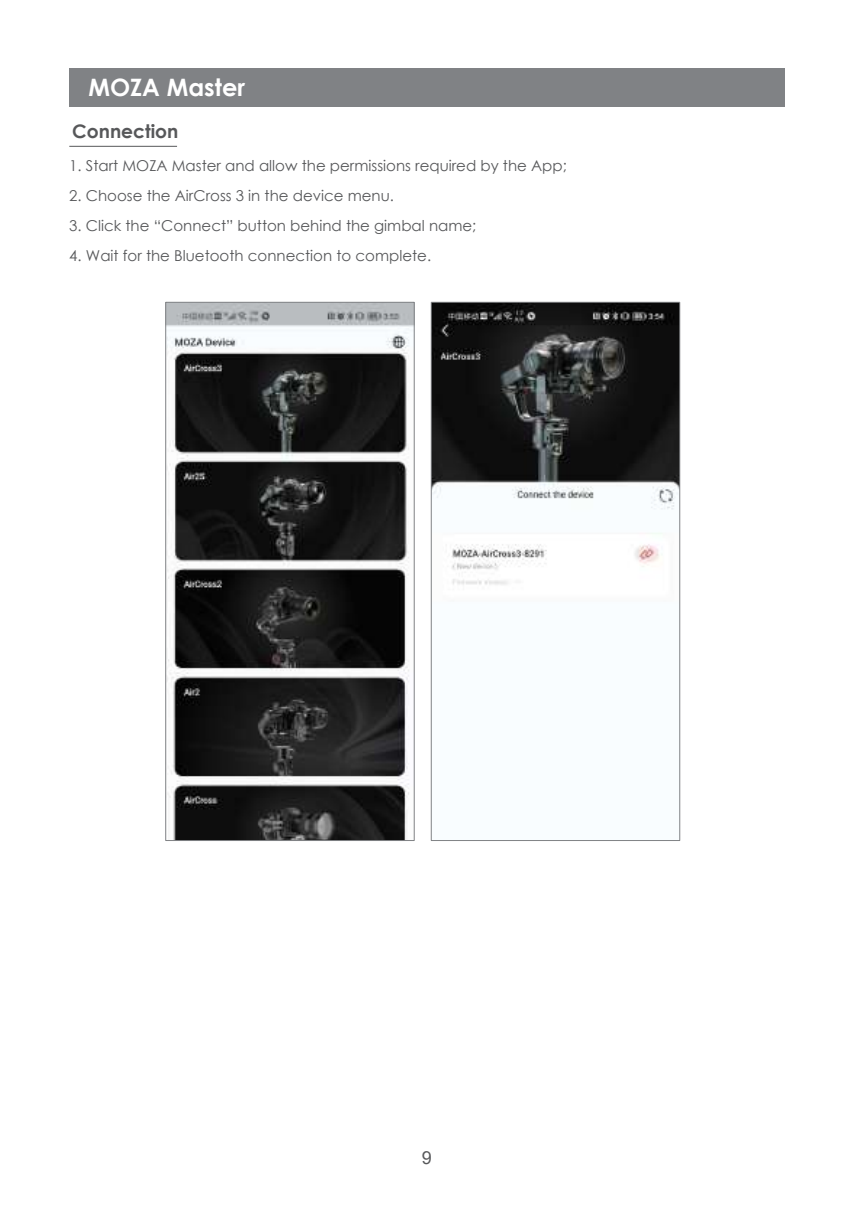
<style>
.page{position:relative;width:854px;height:1211px;background:#fff}
.page>*{position:absolute;margin:0;border:0;box-sizing:border-box;transform-origin:0 0}
.t1{font:700 24px "Century Gothic";color:#fff}
.t2{font:700 18.6px "Century Gothic";color:#57585a}
.t3{font:18px "Arial";color:#57585a}
.t4{font:15px "Century Gothic";color:#57585a}
</style>
<div class="page">
<div style="left:69px;top:68px;width:715px;height:39px;background:#808285"></div>
<hr style="left:69px;top:146px;width:108px;height:1px;background:#57585a">
<img style="left:167px;top:304px;width:245px;height:535px">
<img style="left:433px;top:304px;width:245px;height:281px">
<div style="left:165px;top:302px;width:249px;height:539px;border:1px solid #808285"></div>
<div style="left:431px;top:302px;width:249px;height:539px;border:1px solid #808285"></div>
<h1 class="t1" style="left:88px;top:69px;width:158px">MOZA Master</h1>
<p class="t2" style="left:72px;top:117px;width:108px">Connection</p>
<p class="t4" style="left:69px;top:155px;width:499px">1. Start MOZA Master and allow the permissions required by the App;</p>
<p class="t4" style="left:69px;top:185px;width:326px">2. Choose the AirCross 3 in the device menu.</p>
<p class="t4" style="left:69px;top:215px;width:408px">3. Click the “Connect” button behind the gimbal name;</p>
<p class="t4" style="left:69px;top:245px;width:363px">4. Wait for the Bluetooth connection to complete.</p>
<p class="t3" style="left:422px;top:1145px;width:12px">9</p>
</div>
